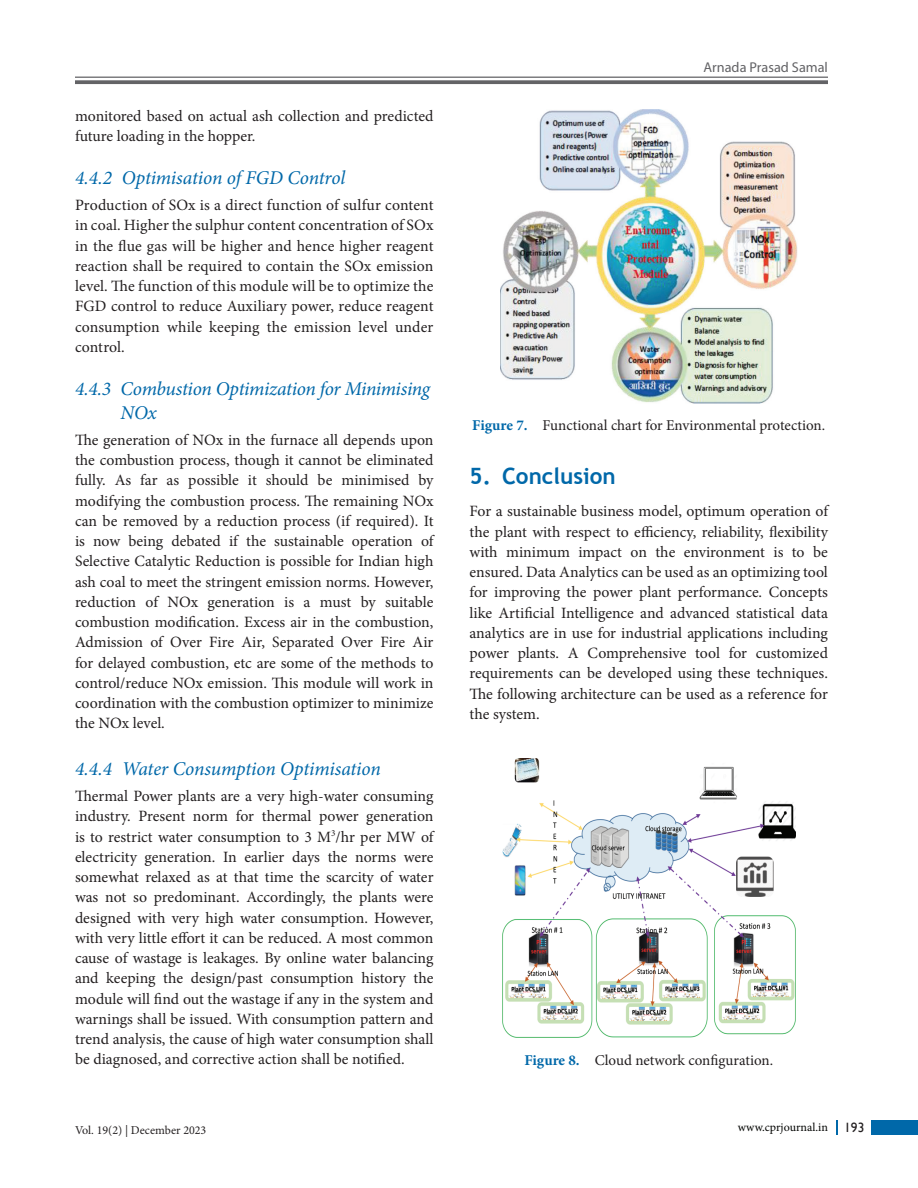
<style>
.page{position:relative;width:918px;height:1188px;background:#fff}
.page>*{position:absolute;margin:0;border:0;box-sizing:border-box;transform-origin:0 0}
.t1{font:700 22.5px "Trebuchet MS";color:#0068a9}
.t2{font:italic 19.5px/24px "Minion Pro";letter-spacing:-.01em;color:#0068a9}
.Text{font:15.75px/20.2px "Minion Pro";color:#231f20;text-align:justify}
.Fig_cap{font:15px "Minion Pro";color:#231f20}
.t3{font:14.25px "Myriad Pro";color:#636366}
.t4{font:12px "Minion Pro";color:#231f20}
.t5{font:12px "Minion Pro";letter-spacing:.005em;color:#040503}
.s1{font-weight:700;color:#0068a9}
.s2{font-family:"Gill Sans";font-size:13.5px;color:#231f20}
</style>
<div class="page">
<hr style="left:75px;top:77px;width:753px;height:1px;background:#636366">
<svg style="left:75px;top:80px;width:753px;height:4px;background:#6f6f72"></svg>
<div style="left:872px;top:1120px;width:46px;height:15px;background:#0068a9"></div>
<svg style="left:836px;top:1120px;width:1px;height:15px"></svg>
<img style="left:500px;top:110px;width:297px;height:294px">
<img style="left:502px;top:759px;width:293px;height:278px">
<p class="Text" style="left:75px;top:106px;width:360px">monitored based on actual ash collection and predicted future loading in the hopper.</p>
<h3 class="t2" style="left:75px;top:166px;width:272px">4.4.2 Optimisation of FGD Control</h3>
<p class="Text" style="left:75px;top:195px;width:360px">Production of SOx is a direct function of sulfur content in coal. Higher the sulphur content concentration of SOx in the flue gas will be higher and hence higher reagent reaction shall be required to contain the SOx emission level. The function of this module will be to optimize the FGD control to reduce Auxiliary power, reduce reagent consumption while keeping the emission level under control.</p>
<h3 class="t2" style="left:121px;top:376px;width:311px;text-indent:-46px">4.4.3 Combustion Optimization for Minimising<br>NOx</h3>
<p class="Text" style="left:75px;top:430px;width:360px">The generation of NOx in the furnace all depends upon the combustion process, though it cannot be eliminated fully. As far as possible it should be minimised by modifying the combustion process. The remaining NOx can be removed by a reduction process (if required). It is now being debated if the sustainable operation of Selective Catalytic Reduction is possible for Indian high ash coal to meet the stringent emission norms. However, reduction of NOx generation is a must by suitable combustion modification. Excess air in the combustion, Admission of Over Fire Air, Separated Over Fire Air for delayed combustion, etc are some of the methods to control/reduce NOx emission. This module will work in coordination with the combustion optimizer to minimize the NOx level.</p>
<h3 class="t2" style="left:75px;top:757px;width:307px">4.4.4 Water Consumption Optimisation</h3>
<p class="Text" style="left:75px;top:786px;width:360px">Thermal Power plants are a very high-water consuming industry. Present norm for thermal power generation is to restrict water consumption to 3 M<sup>3</sup>/hr per MW of electricity generation. In earlier days the norms were somewhat relaxed as at that time the scarcity of water was not so predominant. Accordingly, the plants were designed with very high water consumption. However, with very little effort it can be reduced. A most common cause of wastage is leakages. By online water balancing and keeping the design/past consumption history the module will find out the wastage if any in the system and warnings shall be issued. With consumption pattern and trend analysis, the cause of high water consumption shall be diagnosed, and corrective action shall be notified.</p>
<p class="t3" style="left:703px;top:59px;width:126px">Arnada Prasad Samal</p>
<p class="Fig_cap" style="left:472px;top:415px;width:355px"><span class="s1">Figure 7.</span> Functional chart for Environmental protection.</p>
<h1 class="t1" style="left:470px;top:462px;width:148px">5. Conclusion</h1>
<p class="Text" style="left:470px;top:501px;width:360px">For a sustainable business model, optimum operation of the plant with respect to efficiency, reliability, flexibility with minimum impact on the environment is to be ensured. Data Analytics can be used as an optimizing tool for improving the power plant performance. Concepts like Artificial Intelligence and advanced statistical data analytics are in use for industrial applications including power plants. A Comprehensive tool for customized requirements can be developed using these techniques.<br>The following architecture can be used as a reference for the system.</p>
<p class="Fig_cap" style="left:524px;top:1051px;width:250px"><span class="s1">Figure 8.</span> Cloud network configuration.</p>
<p class="t4" style="left:75px;top:1122px;width:133px">Vol. 19(2) | December 2023</p>
<p class="t5" style="left:738px;top:1119px;width:128px">www.cprjournal.in <span class="s2">193</span></p>
</div>
